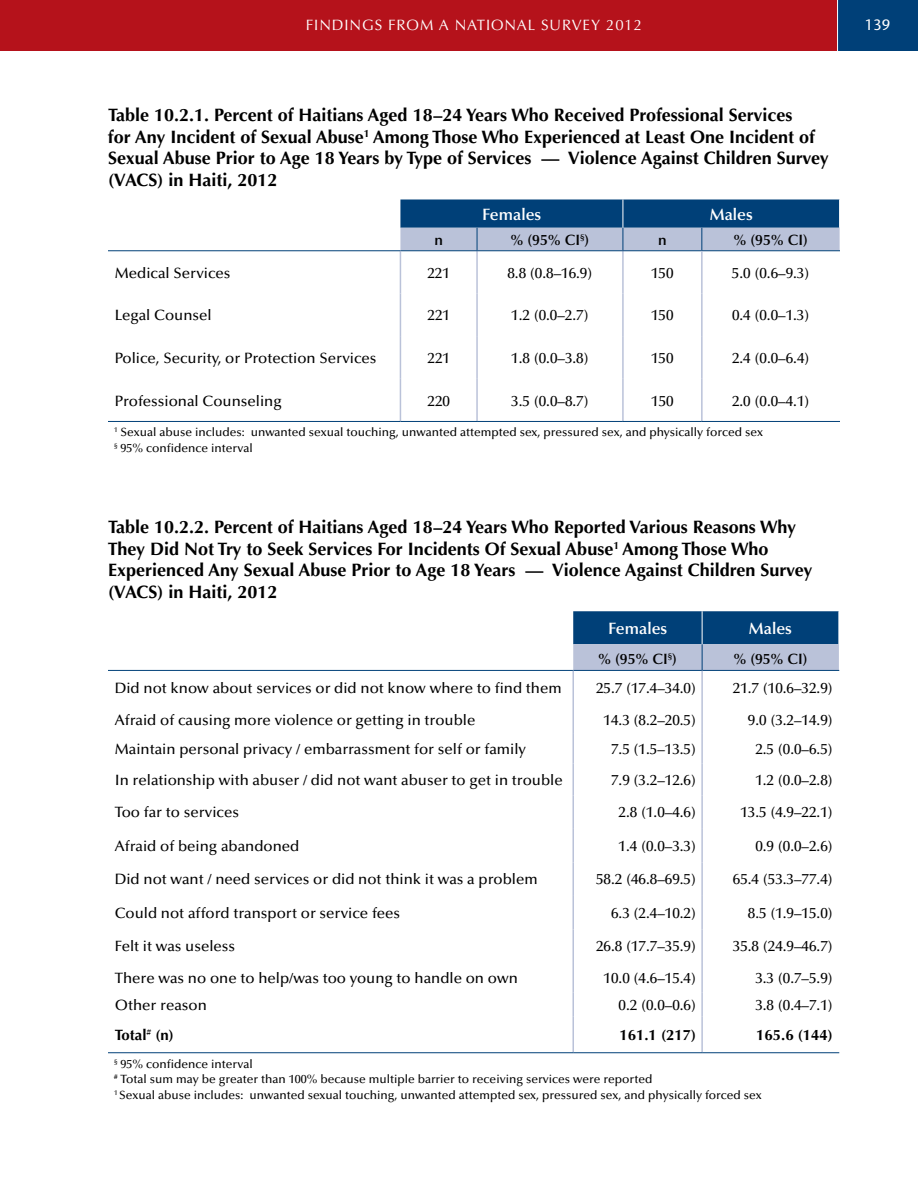
<style>
.page{position:relative;width:918px;height:1188px;background:#fff}
.page>*{position:absolute;margin:0;border:0;box-sizing:border-box;transform-origin:0 0}
.t1{font:700 18px/21.6px "Optima LT Std";color:#000}
.t2{font:600 16.5px "Optima LT Std";color:#fff}
.t3{font:500 15px "Optima LT Std";color:#000}
.t4{font:600 15px "Optima LT Std";color:#000}
.t5{font:15px "Optima LT Std";letter-spacing:.06em;color:#fff}
.t6{font:700 15px "Optima LT Std";color:#000}
.t7{font:500 15px "Stone Sans Std";color:#fff}
.t8{font:500 12px/15.5px "Optima LT Std";color:#000}
</style>
<div class="page">
<div style="left:0;top:0;width:837px;height:50px;background:#b5121b"></div>
<div style="left:838px;top:0;width:80px;height:50px;background:#004078"></div>
<svg style="left:108px;top:251px;width:731px;height:170px"></svg>
<hr style="left:476px;top:251px;width:2px;height:42px;background:#bac2d9">
<hr style="left:622px;top:251px;width:2px;height:42px;background:#bac2d9">
<hr style="left:476px;top:293px;width:2px;height:43px;background:#bac2d9">
<hr style="left:622px;top:293px;width:2px;height:43px;background:#bac2d9">
<hr style="left:476px;top:336px;width:2px;height:43px;background:#bac2d9">
<hr style="left:622px;top:336px;width:2px;height:43px;background:#bac2d9">
<hr style="left:476px;top:379px;width:2px;height:42px;background:#bac2d9">
<hr style="left:622px;top:379px;width:2px;height:42px;background:#bac2d9">
<svg style="left:400px;top:199px;width:440px;height:51px;background:#557ba4"></svg>
<hr style="left:400px;top:250px;width:77px;height:1px;background:#004078">
<hr style="left:477px;top:250px;width:146px;height:1px;background:#004078">
<hr style="left:623px;top:250px;width:79px;height:1px;background:#004078">
<hr style="left:702px;top:250px;width:138px;height:1px;background:#004078">
<hr style="left:400px;top:251px;width:1px;height:42px;background:#bac2d9">
<hr style="left:701px;top:251px;width:2px;height:42px;background:#bac2d9">
<hr style="left:400px;top:293px;width:1px;height:43px;background:#bac2d9">
<hr style="left:701px;top:293px;width:2px;height:43px;background:#bac2d9">
<hr style="left:400px;top:336px;width:1px;height:43px;background:#bac2d9">
<hr style="left:701px;top:336px;width:2px;height:43px;background:#bac2d9">
<hr style="left:400px;top:379px;width:1px;height:42px;background:#bac2d9">
<hr style="left:701px;top:379px;width:2px;height:42px;background:#bac2d9">
<hr style="left:108px;top:250px;width:292px;height:1px;background:#004078">
<hr style="left:108px;top:421px;width:292px;height:1px;background:#004078">
<hr style="left:400px;top:421px;width:77px;height:1px;background:#004078">
<hr style="left:477px;top:421px;width:146px;height:1px;background:#004078">
<hr style="left:623px;top:421px;width:79px;height:1px;background:#004078">
<hr style="left:702px;top:421px;width:138px;height:1px;background:#004078">
<svg style="left:573px;top:611px;width:266px;height:59px;background:#537aa3"></svg>
<hr style="left:573px;top:670px;width:129px;height:1px;background:#004078">
<hr style="left:702px;top:670px;width:137px;height:1px;background:#004078">
<hr style="left:108px;top:670px;width:465px;height:1px;background:#004078">
<hr style="left:572px;top:671px;width:2px;height:34px;background:#bac2d9">
<hr style="left:701px;top:671px;width:2px;height:34px;background:#bac2d9">
<hr style="left:572px;top:705px;width:2px;height:28px;background:#bac2d9">
<hr style="left:701px;top:705px;width:2px;height:28px;background:#bac2d9">
<hr style="left:572px;top:733px;width:2px;height:30px;background:#bac2d9">
<hr style="left:701px;top:733px;width:2px;height:30px;background:#bac2d9">
<hr style="left:572px;top:763px;width:2px;height:33px;background:#bac2d9">
<hr style="left:701px;top:763px;width:2px;height:33px;background:#bac2d9">
<hr style="left:572px;top:796px;width:2px;height:32px;background:#bac2d9">
<hr style="left:701px;top:796px;width:2px;height:32px;background:#bac2d9">
<hr style="left:572px;top:828px;width:2px;height:35px;background:#bac2d9">
<hr style="left:701px;top:828px;width:2px;height:35px;background:#bac2d9">
<hr style="left:572px;top:863px;width:2px;height:32px;background:#bac2d9">
<hr style="left:701px;top:863px;width:2px;height:32px;background:#bac2d9">
<hr style="left:572px;top:895px;width:2px;height:35px;background:#bac2d9">
<hr style="left:701px;top:895px;width:2px;height:35px;background:#bac2d9">
<hr style="left:572px;top:930px;width:2px;height:32px;background:#bac2d9">
<hr style="left:701px;top:930px;width:2px;height:32px;background:#bac2d9">
<hr style="left:572px;top:962px;width:2px;height:30px;background:#bac2d9">
<hr style="left:701px;top:962px;width:2px;height:30px;background:#bac2d9">
<hr style="left:572px;top:992px;width:2px;height:25px;background:#bac2d9">
<hr style="left:701px;top:992px;width:2px;height:25px;background:#bac2d9">
<hr style="left:572px;top:1017px;width:2px;height:35px;background:#bac2d9">
<hr style="left:701px;top:1017px;width:2px;height:35px;background:#bac2d9">
<hr style="left:108px;top:1052px;width:465px;height:1px;background:#004078">
<hr style="left:573px;top:1052px;width:129px;height:1px;background:#004078">
<hr style="left:702px;top:1052px;width:137px;height:1px;background:#004078">
<p class="t5" style="left:306px;top:16px;width:338px">FINDINGS FROM A NATIONAL SURVEY 2012</p>
<p class="t7" style="left:865px;top:16px;width:27px">139</p>
<p class="t1" style="left:108px;top:105px;width:722px">Table 10.2.1. Percent of Haitians Aged 18–24 Years Who Received Professional Services<br>for Any Incident of Sexual Abuse<sup>1</sup> Among Those Who Experienced at Least One Incident of Sexual Abuse Prior to Age 18 Years by Type of Services — Violence Against Children Survey (VACS) in Haiti, 2012</p>
<p class="t2" style="left:482px;top:205px;width:61px">Females</p>
<p class="t2" style="left:710px;top:205px;width:45px">Males</p>
<p class="t4" style="left:434px;top:231px;width:10px">n</p>
<p class="t4" style="left:511px;top:231px;width:80px">% (95% CI<sup>§</sup>)</p>
<p class="t4" style="left:658px;top:231px;width:10px">n</p>
<p class="t4" style="left:734px;top:231px;width:76px">% (95% CI)</p>
<p class="t3" style="left:115px;top:264px;width:117px">Medical Services</p>
<p class="t3" style="left:427px;top:264px;width:24px">221</p>
<p class="t3" style="left:507px;top:264px;width:86px">8.8 (0.8–16.9)</p>
<p class="t3" style="left:651px;top:264px;width:24px">150</p>
<p class="t3" style="left:732px;top:264px;width:79px">5.0 (0.6–9.3)</p>
<p class="t3" style="left:115px;top:307px;width:98px">Legal Counsel</p>
<p class="t3" style="left:428px;top:307px;width:24px">221</p>
<p class="t3" style="left:511px;top:307px;width:79px">1.2 (0.0–2.7)</p>
<p class="t3" style="left:651px;top:307px;width:24px">150</p>
<p class="t3" style="left:732px;top:307px;width:79px">0.4 (0.0–1.3)</p>
<p class="t3" style="left:115px;top:350px;width:263px">Police, Security, or Protection Services</p>
<p class="t3" style="left:428px;top:350px;width:24px">221</p>
<p class="t3" style="left:511px;top:350px;width:79px">1.8 (0.0–3.8)</p>
<p class="t3" style="left:651px;top:350px;width:24px">150</p>
<p class="t3" style="left:732px;top:350px;width:79px">2.4 (0.0–6.4)</p>
<p class="t3" style="left:115px;top:392px;width:168px">Professional Counseling</p>
<p class="t3" style="left:428px;top:392px;width:24px">220</p>
<p class="t3" style="left:511px;top:392px;width:79px">3.5 (0.0–8.7)</p>
<p class="t3" style="left:651px;top:392px;width:24px">150</p>
<p class="t3" style="left:732px;top:392px;width:79px">2.0 (0.0–4.1)</p>
<p class="t8" style="left:114px;top:425px;width:651px"><sup>1</sup> Sexual abuse includes: unwanted sexual touching, unwanted attempted sex, pressured sex, and physically forced sex <sup>§</sup> 95% confidence interval</p>
<p class="t1" style="left:108px;top:516px;width:706px">Table 10.2.2. Percent of Haitians Aged 18–24 Years Who Reported Various Reasons Why They Did Not Try to Seek Services For Incidents Of Sexual Abuse<sup>1</sup> Among Those Who Experienced Any Sexual Abuse Prior to Age 18 Years — Violence Against Children Survey (VACS) in Haiti, 2012</p>
<p class="t2" style="left:608px;top:619px;width:61px">Females</p>
<p class="t2" style="left:749px;top:619px;width:45px">Males</p>
<p class="t4" style="left:598px;top:651px;width:80px">% (95% CI<sup>§</sup>)</p>
<p class="t4" style="left:733px;top:651px;width:76px">% (95% CI)</p>
<p class="t3" style="left:115px;top:680px;width:449px">Did not know about services or did not know where to find them</p>
<p class="t3" style="left:596px;top:680px;width:101px">25.7 (17.4–34.0)</p>
<p class="t3" style="left:733px;top:680px;width:101px">21.7 (10.6–32.9)</p>
<p class="t3" style="left:115px;top:711px;width:362px">Afraid of causing more violence or getting in trouble</p>
<p class="t3" style="left:604px;top:711px;width:94px">14.3 (8.2–20.5)</p>
<p class="t3" style="left:748px;top:711px;width:86px">9.0 (3.2–14.9)</p>
<p class="t3" style="left:115px;top:740px;width:413px">Maintain personal privacy / embarrassment for self or family</p>
<p class="t3" style="left:611px;top:740px;width:86px">7.5 (1.5–13.5)</p>
<p class="t3" style="left:755px;top:740px;width:79px">2.5 (0.0–6.5)</p>
<p class="t3" style="left:115px;top:772px;width:450px">I n relationship with abuser / did not want abuser to get in trouble</p>
<p class="t3" style="left:611px;top:772px;width:86px">7.9 (3.2–12.6)</p>
<p class="t3" style="left:755px;top:772px;width:79px">1.2 (0.0–2.8)</p>
<p class="t3" style="left:115px;top:804px;width:126px">Too far to services</p>
<p class="t3" style="left:619px;top:804px;width:79px">2.8 (1.0–4.6)</p>
<p class="t3" style="left:740px;top:804px;width:94px">13.5 (4.9–22.1)</p>
<p class="t3" style="left:115px;top:837px;width:186px">Afraid of being abandoned</p>
<p class="t3" style="left:619px;top:837px;width:79px">1.4 (0.0–3.3)</p>
<p class="t3" style="left:755px;top:837px;width:79px">0.9 (0.0–2.6)</p>
<p class="t3" style="left:115px;top:871px;width:424px">Did not want / need services or did not think it was a problem</p>
<p class="t3" style="left:596px;top:871px;width:101px">58.2 (46.8–69.5)</p>
<p class="t3" style="left:733px;top:871px;width:101px">65.4 (53.3–77.4)</p>
<p class="t3" style="left:115px;top:904px;width:287px">Could not afford transport or service fees</p>
<p class="t3" style="left:611px;top:904px;width:86px">6.3 (2.4–10.2)</p>
<p class="t3" style="left:748px;top:904px;width:86px">8.5 (1.9–15.0)</p>
<p class="t3" style="left:115px;top:938px;width:122px">Felt it was useless</p>
<p class="t3" style="left:596px;top:938px;width:101px">26.8 (17.7–35.9)</p>
<p class="t3" style="left:733px;top:938px;width:101px">35.8 (24.9–46.7)</p>
<p class="t3" style="left:115px;top:969px;width:405px">There was no one to help/was too young to handle on own</p>
<p class="t3" style="left:604px;top:969px;width:94px">10.0 (4.6–15.4)</p>
<p class="t3" style="left:755px;top:969px;width:79px">3.3 (0.7–5.9)</p>
<p class="t3" style="left:115px;top:997px;width:94px">Other reason</p>
<p class="t3" style="left:619px;top:997px;width:79px">0.2 (0.0–0.6)</p>
<p class="t3" style="left:755px;top:997px;width:79px">3.8 (0.4–7.1)</p>
<p class="t6" style="left:115px;top:1026px;width:61px">Total<sup>#</sup> (n)</p>
<p class="t6" style="left:619px;top:1026px;width:78px">161.1 (217)</p>
<p class="t6" style="left:756px;top:1026px;width:78px">165.6 (144)</p>
<p class="t8" style="left:114px;top:1056px;width:649px"><sup>§</sup> 95% confidence interval<br><sup>#</sup> Total sum may be greater than 100% because multiple barrier to receiving services were reported<br><sup>1</sup> Sexual abuse includes: unwanted sexual touching, unwanted attempted sex, pressured sex, and physically forced sex</p>
</div>
